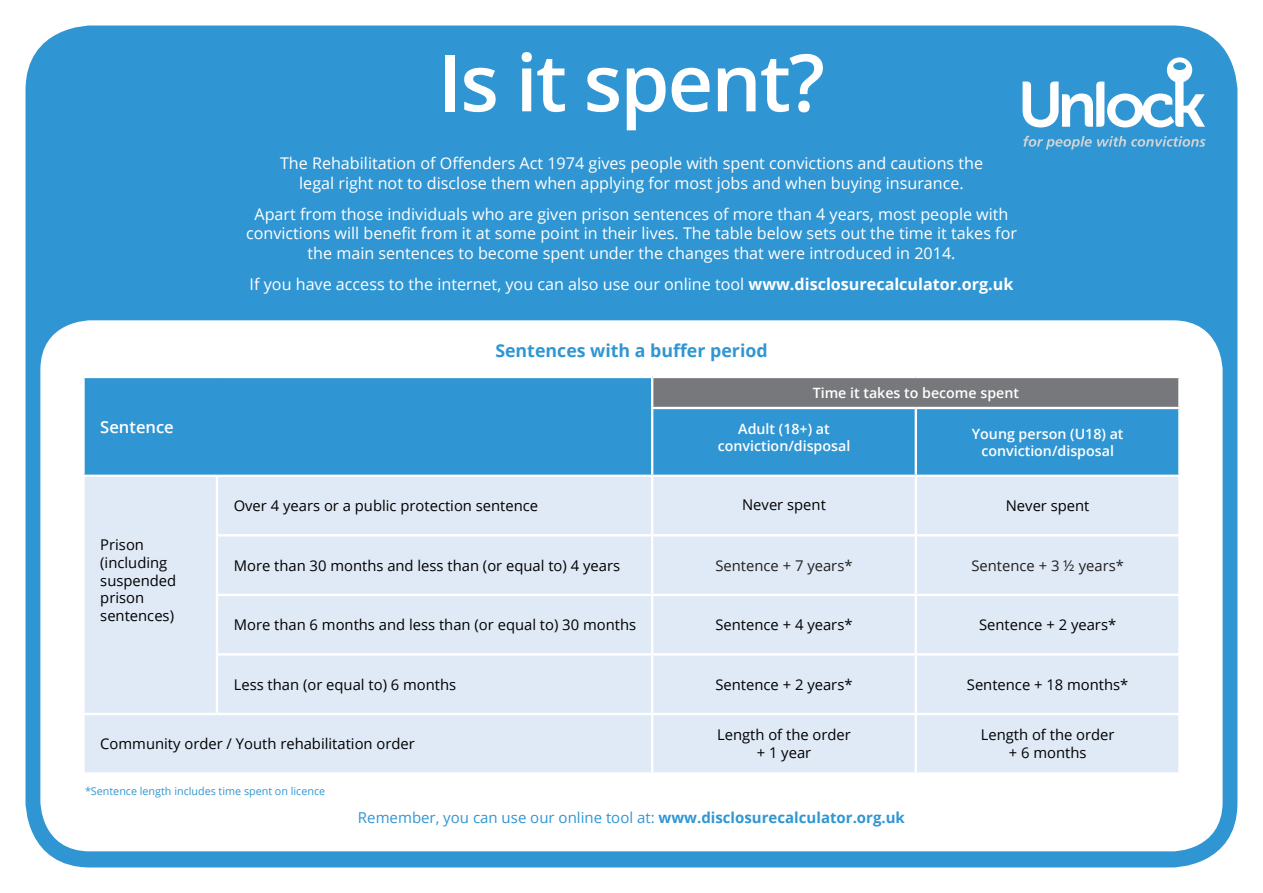
<style>
.page{position:relative;width:1263px;height:893px;background:#fff}
.page>*{position:absolute;margin:0;border:0;box-sizing:border-box;transform-origin:0 0}
.t1{font:600 79.35px "Open Sans";letter-spacing:-.025em;color:#fff}
.t2{font:700 17.7px "Open Sans";color:#3096d3}
.t3{font:600 16.65px "Open Sans";color:#fff}
.t4{font:16.2px/19.4px "Open Sans";color:#fff;text-align:center}
.t5{font:15px "Open Sans";color:#3096d3}
.t6{font:14.85px/17.7px "Open Sans";color:#000001;text-align:center}
.t7{font:14.85px "Open Sans";color:#231f20}
.t8{font:600 14.25px/17.1px "Open Sans";color:#fff;text-align:center}
.t9{font:10.8px "Open Sans";color:#3096d3}
.s1{font-weight:700}
</style>
<div class="page">
<div style="left:26px;top:26px;width:1211px;height:841px;background:#3096d3;border-radius:65px"></div>
<div style="left:40px;top:320px;width:1182px;height:531px;background:#fff;border-radius:50px"></div>
<div style="left:85px;top:378px;width:1093px;height:97px;background:#3096d3"></div>
<div style="left:652px;top:377px;width:527px;height:31px;background:#76787b"></div>
<div style="left:85px;top:477px;width:1093px;height:295px;background:#dfeaf6"></div>
<hr style="left:652px;top:376px;width:264px;height:2px;background:#fff">
<hr style="left:651px;top:378px;width:2px;height:29px;background:#fff">
<hr style="left:916px;top:376px;width:265px;height:2px;background:#fff">
<hr style="left:1178px;top:378px;width:3px;height:29px;background:#fff">
<hr style="left:651px;top:407px;width:265px;height:2px;background:#fff">
<hr style="left:651px;top:409px;width:2px;height:66px;background:#fff">
<hr style="left:916px;top:407px;width:265px;height:2px;background:#fff">
<hr style="left:915px;top:409px;width:2px;height:66px;background:#fff">
<hr style="left:216px;top:477px;width:2px;height:57px;background:#fff">
<hr style="left:651px;top:477px;width:2px;height:57px;background:#fff">
<hr style="left:915px;top:477px;width:2px;height:57px;background:#fff">
<hr style="left:216px;top:534px;width:436px;height:2px;background:#fff">
<hr style="left:216px;top:536px;width:2px;height:58px;background:#fff">
<hr style="left:652px;top:534px;width:264px;height:2px;background:#fff">
<hr style="left:651px;top:536px;width:2px;height:58px;background:#fff">
<hr style="left:916px;top:534px;width:265px;height:2px;background:#fff">
<hr style="left:915px;top:536px;width:2px;height:58px;background:#fff">
<hr style="left:216px;top:594px;width:436px;height:2px;background:#fff">
<hr style="left:216px;top:596px;width:2px;height:57px;background:#fff">
<hr style="left:652px;top:594px;width:264px;height:2px;background:#fff">
<hr style="left:651px;top:596px;width:2px;height:57px;background:#fff">
<hr style="left:916px;top:594px;width:265px;height:2px;background:#fff">
<hr style="left:915px;top:596px;width:2px;height:57px;background:#fff">
<hr style="left:216px;top:653px;width:436px;height:3px;background:#fff">
<hr style="left:216px;top:656px;width:2px;height:57px;background:#fff">
<hr style="left:652px;top:653px;width:264px;height:3px;background:#fff">
<hr style="left:651px;top:656px;width:2px;height:57px;background:#fff">
<hr style="left:916px;top:653px;width:265px;height:3px;background:#fff">
<hr style="left:915px;top:656px;width:2px;height:57px;background:#fff">
<hr style="left:82px;top:713px;width:135px;height:2px;background:#fff">
<hr style="left:217px;top:713px;width:435px;height:2px;background:#fff">
<hr style="left:652px;top:713px;width:264px;height:2px;background:#fff">
<hr style="left:651px;top:715px;width:2px;height:57px;background:#fff">
<hr style="left:916px;top:713px;width:265px;height:2px;background:#fff">
<hr style="left:915px;top:715px;width:2px;height:57px;background:#fff">
<svg style="left:1023px;top:136px;width:182px;height:14px"></svg>
<svg style="left:1022px;top:57px;width:183px;height:70px"></svg>
<h1 class="t1" style="left:438px;top:28px;width:388px">Is it spent?</h1>
<p class="t4" style="left:280px;top:153px;width:705px">The Rehabilitation of Offenders Act 1974 gives people with spent convictions and cautions the legal right not to disclose them when applying for most jobs and when buying insurance.</p>
<p class="t4" style="left:246px;top:204px;width:772px">Apart from those individuals who are given prison sentences of more than 4 years, most people with convictions will benefit from it at some point in their lives. The table below sets out the time it takes for the main sentences to become spent under the changes that were introduced in 2014.</p>
<p class="t4" style="left:250px;top:274px;width:765px">If you have access to the internet, you can also use our online tool <span class="s1">www.disclosurecalculator.org.uk</span></p>
<p class="t3" style="left:100px;top:415px;width:75px">Sentence</p>
<p class="t6" style="left:100px;top:536px;width:78px;text-align:left">Prison (including suspended prison sentences)</p>
<p class="t2" style="left:495px;top:338px;width:274px">Sentences with a buffer period</p>
<p class="t8" style="left:813px;top:384px;width:208px">Time it takes to become spent</p>
<p class="t8" style="left:718px;top:420px;width:134px">Adult (18+) at conviction/disposal</p>
<p class="t8" style="left:972px;top:425px;width:153px">Young person (U18) at conviction/disposal</p>
<p class="t6" style="left:234px;top:497px;width:306px">Over 4 years or a public protection sentence</p>
<p class="t6" style="left:742px;top:495px;width:85px">Never spent</p>
<p class="t6" style="left:1006px;top:496px;width:85px">Never spent</p>
<p class="t6" style="left:234px;top:556px;width:388px">More than 30 months and less than (or equal to) 4 years</p>
<p class="t7" style="left:715px;top:555px;width:139px">Sentence + 7 years*</p>
<p class="t7" style="left:971px;top:555px;width:154px">Sentence + 3 ½ years*</p>
<p class="t6" style="left:234px;top:616px;width:404px">More than 6 months and less than (or equal to) 30 months</p>
<p class="t6" style="left:715px;top:616px;width:139px">Sentence + 4 years*</p>
<p class="t6" style="left:979px;top:616px;width:139px">Sentence + 2 years*</p>
<p class="t6" style="left:234px;top:675px;width:224px">Less than (or equal to) 6 months</p>
<p class="t6" style="left:715px;top:675px;width:139px">Sentence + 2 years*</p>
<p class="t6" style="left:967px;top:675px;width:163px">Sentence + 18 months*</p>
<p class="t6" style="left:100px;top:735px;width:316px">Community order / Youth rehabilitation order</p>
<p class="t6" style="left:717px;top:726px;width:135px">Length of the order + 1 year</p>
<p class="t6" style="left:981px;top:726px;width:135px">Length of the order + 6 months</p>
<p class="t9" style="left:85px;top:784px;width:242px">*Sentence length includes time spent on licence</p>
<p class="t5" style="left:358px;top:807px;width:548px">Remember, you can use our online tool at: <span class="s1">www.disclosurecalculator.org.uk</span></p>
</div>
